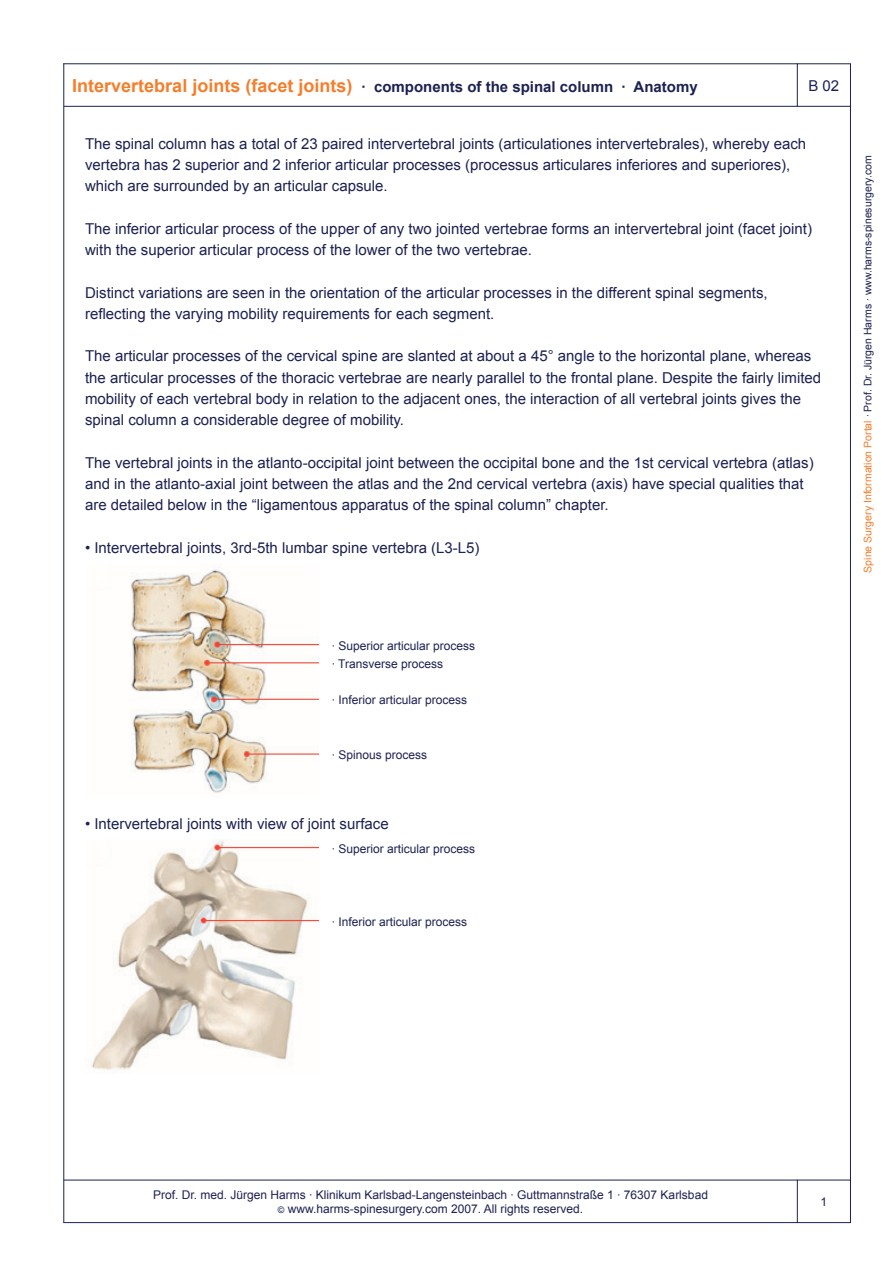
<style>
.page{position:relative;width:893px;height:1263px;background:#fff}
.page>*{position:absolute;margin:0;border:0;box-sizing:border-box;transform-origin:0 0}
.t1{font:15px/21.3px "Arial";color:#1c2152}
.t2{font:700 15px "Arial";color:#1c2152}
.t3{font:12px/14.4px "Arial";color:#1c2152;text-align:center}
.t4{font:10.5px "Arial";color:#1c2152}
.s1{font-size:18px;color:#f47e2b}
.s2{color:#f47e2b}
.s3{font-size:9px}
</style>
<div class="page">
<img style="left:131px;top:569px;width:188px;height:224px">
<img style="left:91px;top:840px;width:228px;height:230px">
<hr style="left:64px;top:106px;width:733px;height:1px;background:#1c2152">
<hr style="left:64px;top:63px;width:733px;height:1px;background:#1c2152">
<hr style="left:850px;top:107px;width:1px;height:1073px;background:#1c2152">
<svg style="left:796px;top:63px;width:55px;height:44px"></svg>
<hr style="left:64px;top:1222px;width:733px;height:1px;background:#1c2152">
<hr style="left:64px;top:1180px;width:733px;height:1px;background:#1c2152">
<hr style="left:63px;top:64px;width:1px;height:1158px;background:#1c2152">
<div style="left:797px;top:1180px;width:54px;height:43px;border:1px solid #1c2152"></div>
<p class="t2" style="left:72px;top:76px;width:627px"><span class="s1">Intervertebral joints (facet joints)</span> · components of the spinal column · Anatomy</p>
<p class="t1" style="left:808px;top:75px;width:32px">B 02</p>
<p class="t1" style="left:85px;top:133px;width:723px">The spinal column has a total of 23 paired intervertebral joints (articulationes intervertebrales), whereby each vertebra has 2 superior and 2 inferior articular processes (processus articulares inferiores and superiores), which are surrounded by an articular capsule.</p>
<p class="t1" style="left:85px;top:218px;width:728px">The inferior articular process of the upper of any two jointed vertebrae forms an intervertebral joint (facet joint) with the superior articular process of the lower of the two vertebrae.</p>
<p class="t1" style="left:85px;top:282px;width:684px">Distinct variations are seen in the orientation of the articular processes in the different spinal segments, reflecting the varying mobility requirements for each segment.</p>
<p class="t1" style="left:85px;top:346px;width:738px">The articular processes of the cervical spine are slanted at about a 45° angle to the horizontal plane, whereas the articular processes of the thoracic vertebrae are nearly parallel to the frontal plane. Despite the fairly limited mobility of each vertebral body in relation to the adjacent ones, the interaction of all vertebral joints gives the spinal column a considerable degree of mobility.</p>
<p class="t1" style="left:85px;top:452px;width:730px">The vertebral joints in the atlanto-occipital joint between the occipital bone and the 1st cervical vertebra (atlas) and in the atlanto-axial joint between the atlas and the 2nd cervical vertebra (axis) have special qualities that are detailed below in the “ligamentous apparatus of the spinal column” chapter.</p>
<p class="t1" style="left:85px;top:537px;width:396px">• Intervertebral joints, 3rd-5th lumbar spine vertebra (L3-L5)</p>
<p class="t4" style="left:861px;top:573px;width:419px;rotate:-90deg"><span class="s2">Spine Surgery Information Portal</span> · Prof. Dr. Jürgen Harms · www.harms-spinesurgery.com</p>
<p class="t3" style="left:332px;top:637px;width:145px;line-height:18.1px;text-align:left">· Superior articular process · Transverse process</p>
<p class="t3" style="left:332px;top:693px;width:137px">· Inferior articular process</p>
<p class="t3" style="left:332px;top:747px;width:97px">· Spinous process</p>
<p class="t1" style="left:85px;top:813px;width:305px">• Intervertebral joints with view of joint surface</p>
<p class="t3" style="left:332px;top:842px;width:145px">· Superior articular process</p>
<p class="t3" style="left:332px;top:915px;width:137px">· Inferior articular process</p>
<p class="t3" style="left:153px;top:1187px;width:556px">Prof. Dr. med. Jürgen Harms · Klinikum Karlsbad-Langensteinbach · Guttmannstraße 1 · 76307 Karlsbad <span class="s3">©</span> www.harms-spinesurgery.com 2007. All rights reserved.</p>
</div>
